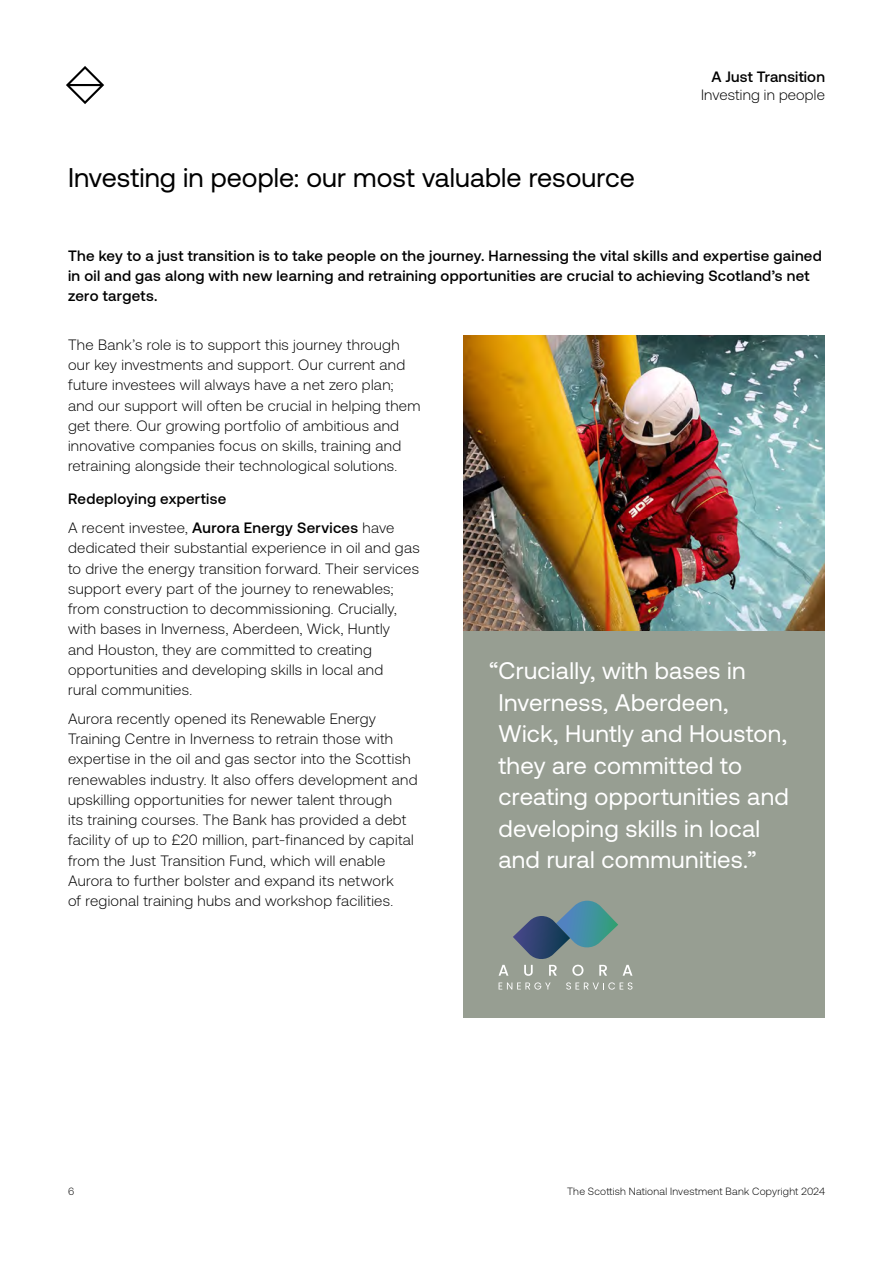
<style>
.page{position:relative;width:893px;height:1263px;background:#fff}
.page>*{position:absolute;margin:0;border:0;box-sizing:border-box;transform-origin:0 0}
.t1{font:27px "Aeonik";letter-spacing:.005em;color:#000}
.t2{font:24px/31.5px "Aeonik";letter-spacing:.015em;color:#fff}
.t3{font:300 15px/20.2px "Aeonik";letter-spacing:.02em;color:#000}
.t4{font:500 15px/20.2px "Aeonik";letter-spacing:.02em;color:#000}
.t5{font:300 10.5px "Aeonik";letter-spacing:.025em;color:#000}
.s1{font-weight:300}
</style>
<div class="page">
<svg style="left:66px;top:66px;width:38px;height:38px"></svg>
<img style="left:463px;top:336px;width:362px;height:295px">
<div style="left:463px;top:631px;width:362px;height:387px;background:#979e92"></div>
<svg style="left:499px;top:982px;width:52px;height:7px"></svg>
<svg style="left:566px;top:982px;width:66px;height:7px"></svg>
<svg style="left:499px;top:901px;width:133px;height:75px"></svg>
<h1 class="t1" style="left:68px;top:162px;width:568px">Investing in people: our most valuable resource</h1>
<p class="t4" style="left:711px;top:67px;width:115px">A Just Transition</p>
<p class="t3" style="left:701px;top:85px;width:125px">Investing in people</p>
<p class="t4" style="left:68px;top:245px;width:755px">The key to a just transition is to take people on the journey. Harnessing the vital skills and expertise gained in oil and gas along with new learning and retraining opportunities are crucial to achieving Scotland’s net zero targets.</p>
<p class="t3" style="left:68px;top:335px;width:354px">The Bank’s role is to support this journey through our key investments and support. Our current and future investees will always have a net zero plan; and our support will often be crucial in helping them get there. Our growing portfolio of ambitious and innovative companies focus on skills, training and retraining alongside their technological solutions.</p>
<p class="t4" style="left:68px;top:485px;width:328px;line-height:28.8px">Redeploying expertise<br><span class="s1">A recent investee,</span> Aurora Energy Services <span class="s1">have</span></p>
<p class="t3" style="left:68px;top:538px;width:353px">dedicated their substantial experience in oil and gas to drive the energy transition forward. Their services support every part of the journey to renewables; from construction to decommissioning. Crucially, with bases in Inverness, Aberdeen, Wick, Huntly<br>and Houston, they are committed to creating opportunities and developing skills in local and<br>rural communities.</p>
<p class="t3" style="left:68px;top:709px;width:351px">Aurora recently opened its Renewable Energy Training Centre in Inverness to retrain those with expertise in the oil and gas sector into the Scottish renewables industry. It also offers development and upskilling opportunities for newer talent through<br>its training courses. The Bank has provided a debt facility of up to £20 million, part-financed by capital from the Just Transition Fund, which will enable Aurora to further bolster and expand its network<br>of regional training hubs and workshop facilities.</p>
<h2 class="t2" style="left:498px;top:655px;width:292px;text-indent:-9px">“Crucially, with bases in<br>Inverness, Aberdeen,<br>Wick, Huntly and Houston, they are committed to creating opportunities and developing skills in local and rural communities.”</h2>
<p class="t5" style="left:68px;top:1185px;width:8px">6</p>
<p class="t5" style="left:567px;top:1185px;width:259px">The Scottish National Investment Bank Copyright 2024</p>
</div>
